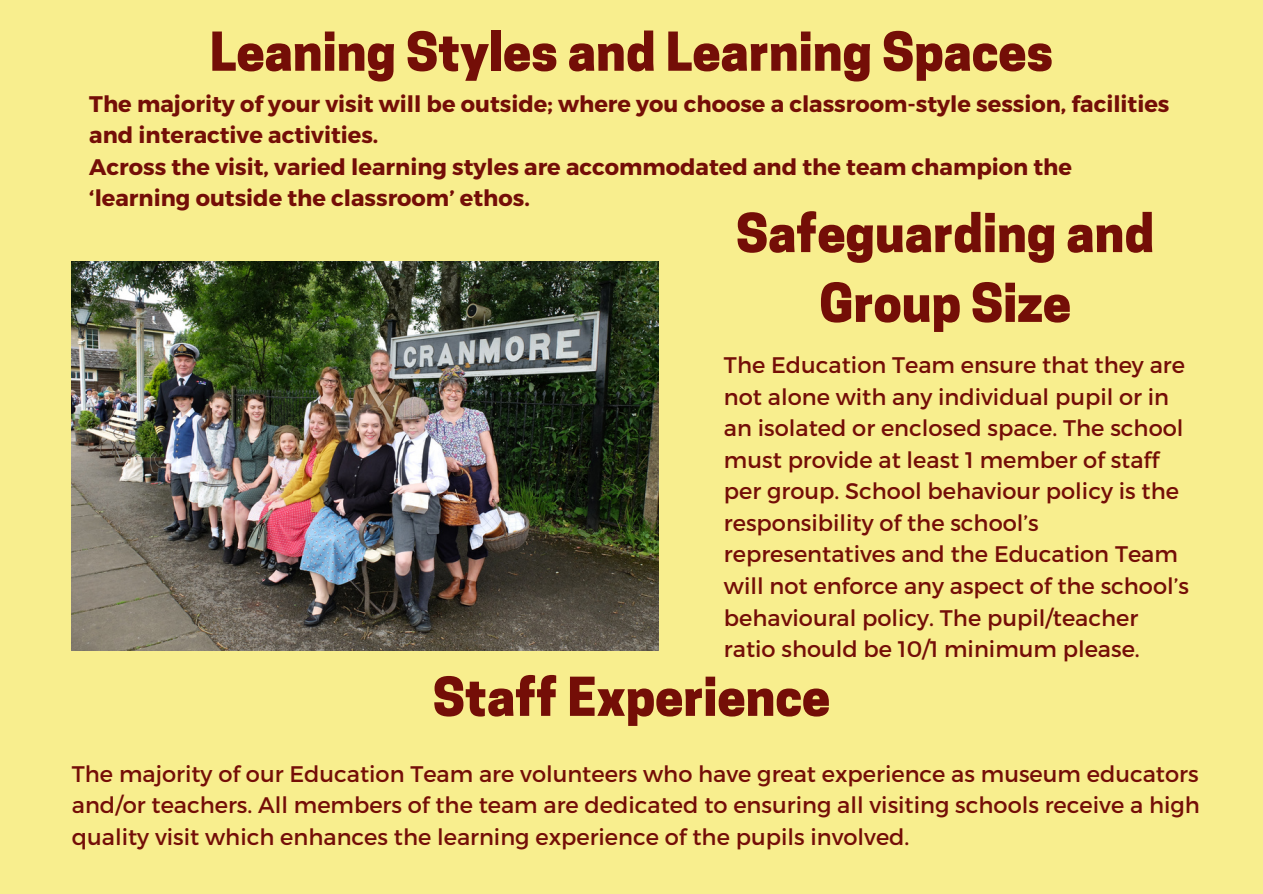
<style>
.page{position:relative;width:1263px;height:894px;background:#fff}
.page>*{position:absolute;margin:0;border:0;box-sizing:border-box;transform-origin:0 0}
.t1{font:800 50.25px/69.8px "Cooper Hewitt";color:#740e07;text-align:center}
.t2{font:22.5px/31.5px "Montserrat";color:#740e07}
.t3{font:700 22.5px/31.5px "Montserrat";color:#740e07}
</style>
<div class="page">
<div style="left:0;top:0;width:1263px;height:893px;background:#f8ee8e"></div>
<img style="left:72px;top:262px;width:586px;height:388px">
<h2 class="t1" style="left:210px;top:23px;width:845px">Leaning Styles and Learning Spaces</h2>
<p class="t3" style="left:89px;top:87px;width:1082px">The majority of your visit will be outside; where you choose a classroom-style session, facilities and interactive activities.<br>Across the visit, varied learning styles are accommodated and the team champion the ‘learning outside the classroom’ ethos.</p>
<h1 class="t1" style="left:736px;top:204px;width:420px">Safeguarding and<br>Group Size</h1>
<p class="t2" style="left:724px;top:348px;width:467px">The Education Team ensure that they are not alone with any individual pupil or in an isolated or enclosed space. The school must provide at least 1 member of staff per group. School behaviour policy is the responsibility of the school’s representatives and the Education Team will not enforce any aspect of the school’s behavioural policy. The pupil/teacher ratio should be 10/1 minimum please.</p>
<h1 class="t1" style="left:433px;top:668px;width:399px">Staff Experience</h1>
<p class="t2" style="left:72px;top:756px;width:1129px;text-align:justify">The majority of our Education Team are volunteers who have great experience as museum educators and/or teachers. All members of the team are dedicated to ensuring all visiting schools receive a high quality visit which enhances the learning experience of the pupils involved.</p>
</div>
